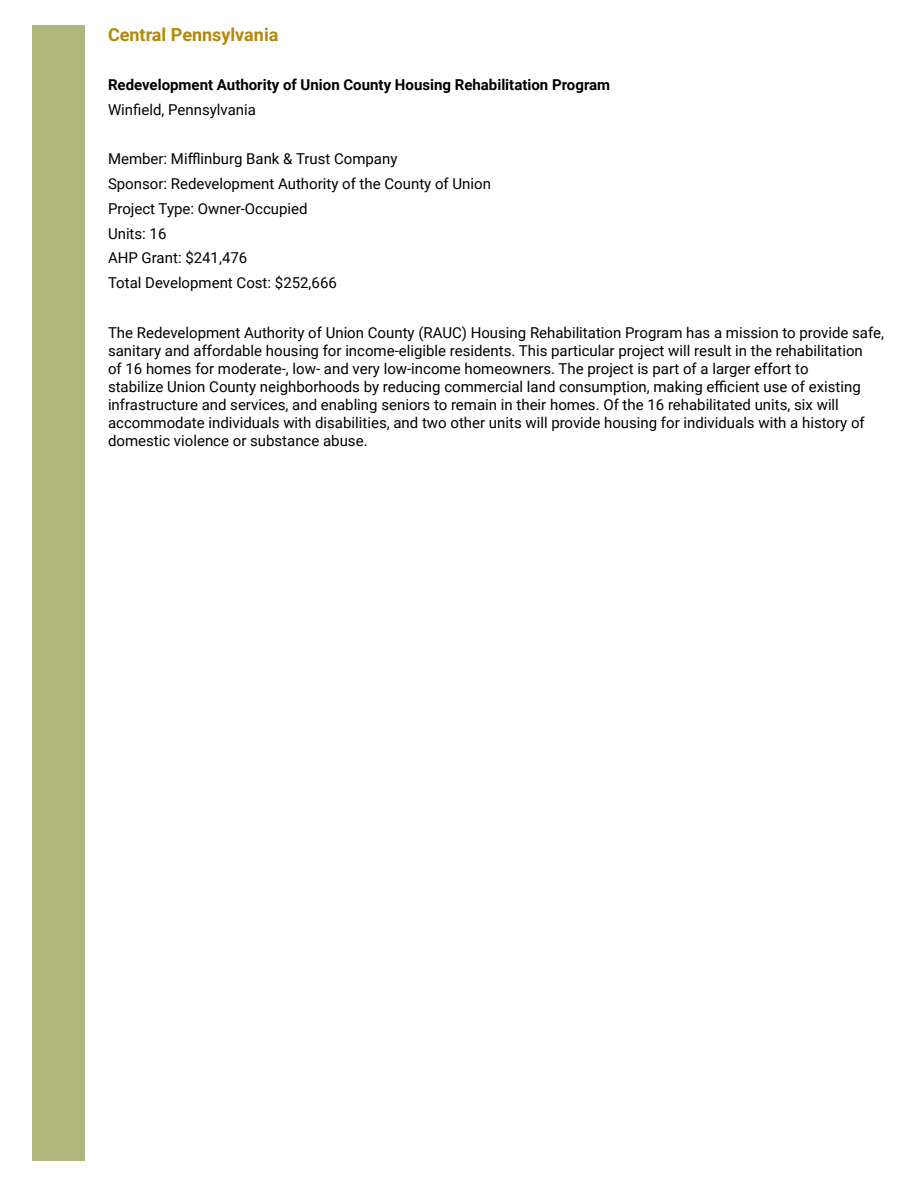
<style>
.page{position:relative;width:918px;height:1188px;background:#fff}
.page>*{position:absolute;margin:0;border:0;box-sizing:border-box;transform-origin:0 0}
.t1{font:700 18px "Roboto";color:#b38808}
.t2{font:15px/18px "Roboto";color:#000}
.t3{font:700 15px "Roboto";color:#000}
</style>
<div class="page">
<div style="left:32px;top:26px;width:53px;height:1135px;background:#b0b579"></div>
<p class="t1" style="left:108px;top:21px;width:172px">Central Pennsylvania</p>
<p class="t3" style="left:108px;top:74px;width:504px">Redevelopment Authority of Union County Housing Rehabilitation Program</p>
<p class="t2" style="left:108px;top:100px;width:149px">Winfield, Pennsylvania</p>
<p class="t2" style="left:108px;top:146px;width:385px;line-height:24.8px">Member: Mifflinburg Bank &amp; Trust Company<br>Sponsor: Redevelopment Authority of the County of Union<br>Project Type: Owner-Occupied<br>Units: 16<br>AHP Grant: $241,476<br>Total Development Cost: $252,666</p>
<p class="t2" style="left:108px;top:323px;width:778px">The Redevelopment Authority of Union County (RAUC) Housing Rehabilitation Program has a mission to provide safe, sanitary and affordable housing for income-eligible residents. This particular project will result in the rehabilitation<br>of 16 homes for moderate-, low- and very low-income homeowners. The project is part of a larger effort to<br>stabilize Union County neighborhoods by reducing commercial land consumption, making efficient use of existing infrastructure and services, and enabling seniors to remain in their homes. Of the 16 rehabilitated units, six will accommodate individuals with disabilities, and two other units will provide housing for individuals with a history of domestic violence or substance abuse.</p>
</div>
